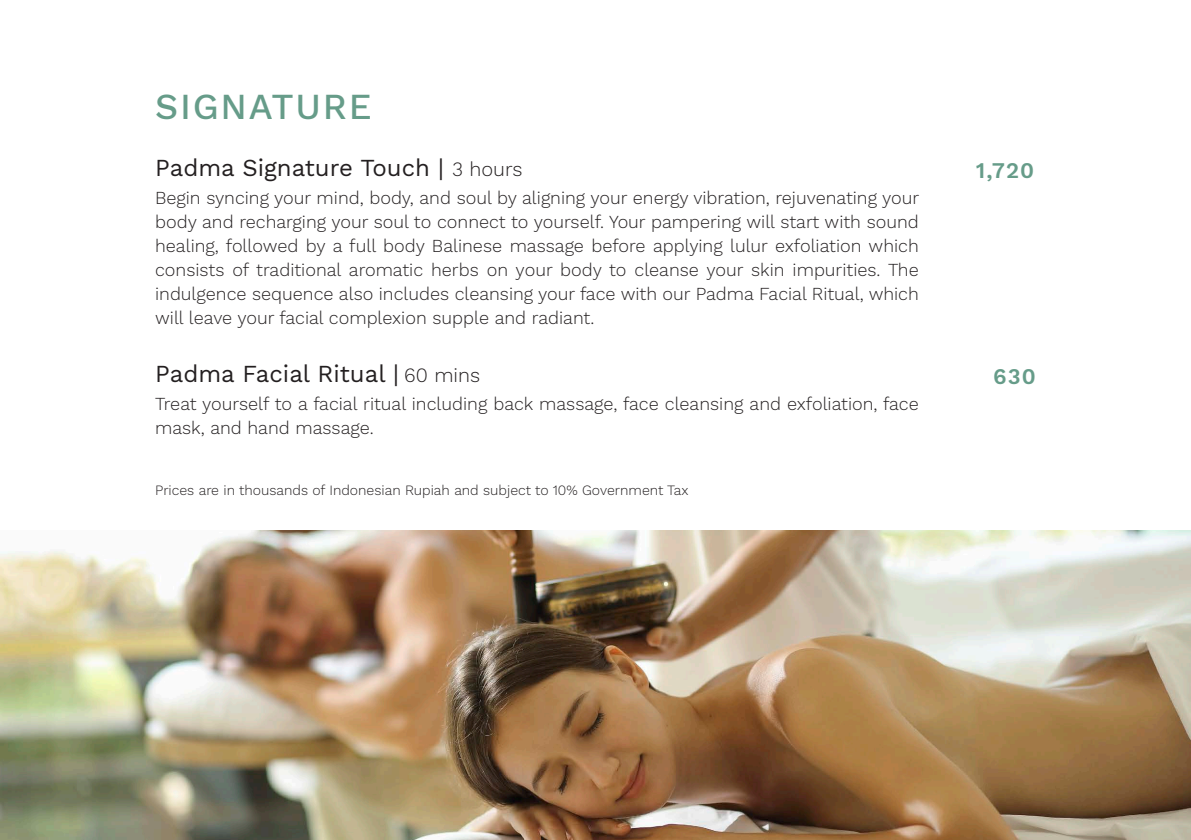
<style>
.page{position:relative;width:1191px;height:840px;background:#fff}
.page>*{position:absolute;margin:0;border:0;box-sizing:border-box;transform-origin:0 0}
.t1{font:500 36px "Work Sans";letter-spacing:.05em;color:#669c89}
.t2{font:24px "Work Sans";color:#231f20}
.t3{font:600 22px "Work Sans";letter-spacing:.05em;color:#669c89}
.t4{font:300 18px/24px "Work Sans";color:#231f20;text-align:justify}
.t5{font:300 14px "Work Sans";color:#231f20}
.s1{font-weight:300;font-size:20px}
</style>
<div class="page">
<img style="left:0;top:530px;width:1191px;height:309px">
<p class="t1" style="left:155px;top:79px;width:218px">SIGNATURE</p>
<p class="t2" style="left:155px;top:150px;width:369px">Padma Signature Touch | <span class="s1">3 hours</span></p>
<p class="t4" style="left:155px;top:187px;width:765px">Begin syncing your mind, body, and soul by aligning your energy vibration, rejuvenating your body and recharging your soul to connect to yourself. Your pampering will start with sound healing, followed by a full body Balinese massage before applying lulur exfoliation which consists of traditional aromatic herbs on your body to cleanse your skin impurities. The indulgence sequence also includes cleansing your face with our Padma Facial Ritual, which will leave your facial complexion supple and radiant.</p>
<p class="t2" style="left:155px;top:355px;width:326px">Padma Facial Ritual | <span class="s1">60 mins</span></p>
<p class="t4" style="left:155px;top:392px;width:765px">Treat yourself to a facial ritual including back massage, face cleansing and exfoliation, face mask, and hand massage.</p>
<p class="t5" style="left:155px;top:482px;width:535px">Prices are in thousands of Indonesian Rupiah and subject to 10% Government Tax</p>
<p class="t3" style="left:975px;top:157px;width:60px">1,720</p>
<p class="t3" style="left:993px;top:363px;width:44px">630</p>
</div>
